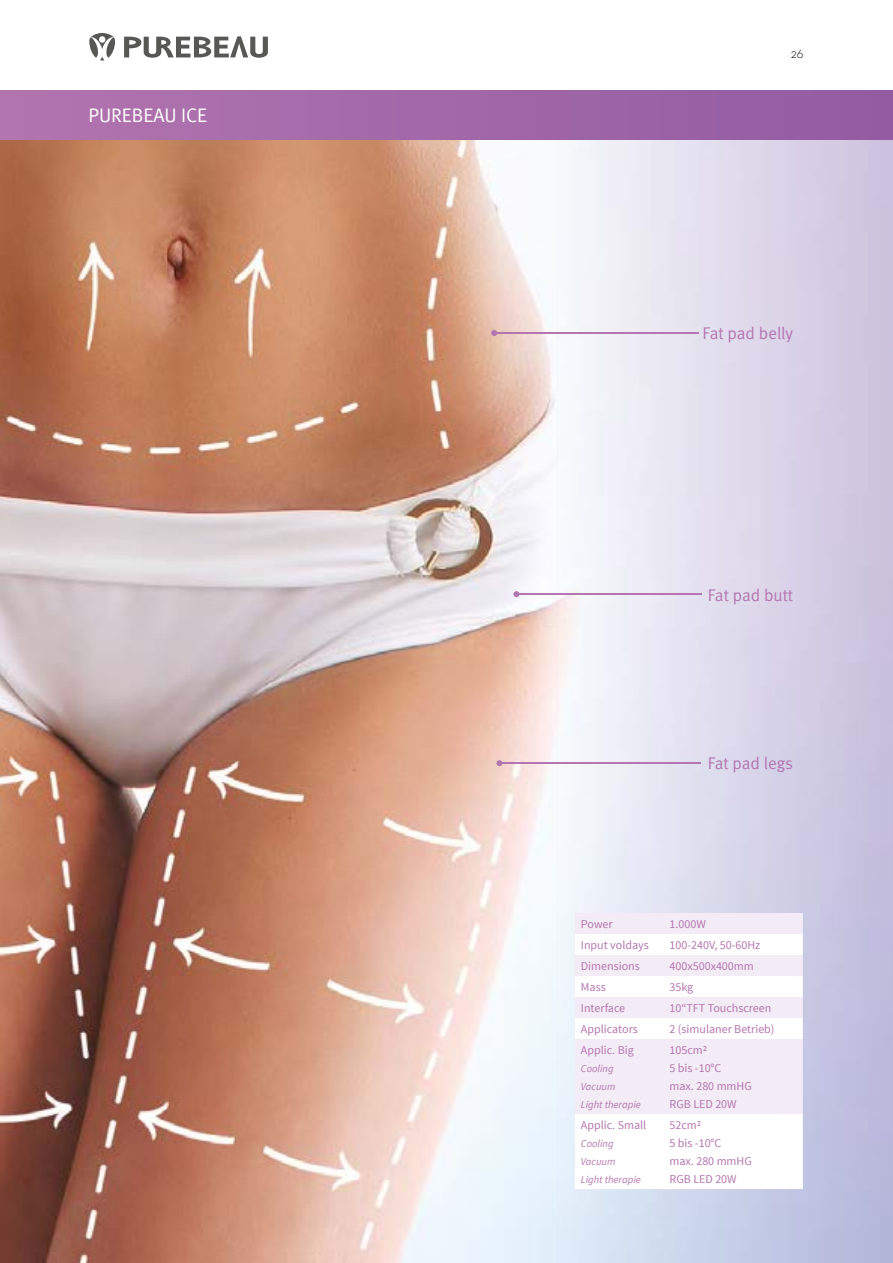
<style>
.page{position:relative;width:893px;height:1263px;background:#fff}
.page>*{position:absolute;margin:0;border:0;box-sizing:border-box;transform-origin:0 0}
.t1{font:19.5px "Meta Normal";color:#fff}
.t2{font:16.95px "Meta Normal";letter-spacing:-.005em;color:#b476b0}
.t3{font:300 13.5px "Neutraface Text";color:#000}
.t4{font:12px/18px "Source Sans Pro";color:#b476b0}
.t5{font:italic 10.5px/18px "Source Sans Pro";color:#b476b0}
</style>
<div class="page">
<img style="left:0;top:139px;width:557px;height:1124px">
<img style="left:557px;top:139px;width:336px;height:1124px">
<div style="left:0;top:90px;width:893px;height:49px;background:linear-gradient(to right,#b274af,#925ba1)"></div>
<hr style="left:494px;top:332px;width:204px;height:2px;background:#b476b0">
<svg style="left:491px;top:330px;width:6px;height:6px"></svg>
<hr style="left:516px;top:593px;width:186px;height:2px;background:#b476b0">
<svg style="left:513px;top:591px;width:6px;height:6px"></svg>
<hr style="left:499px;top:762px;width:202px;height:2px;background:#b476b0">
<svg style="left:496px;top:760px;width:6px;height:6px"></svg>
<svg style="left:89px;top:33px;width:26px;height:28px"></svg>
<svg style="left:124px;top:36px;width:144px;height:22px"></svg>
<div style="left:575px;top:913px;width:228px;height:201px;background:#f3ebf6"></div>
<svg style="left:575px;top:934px;width:228px;height:105px"></svg>
<svg style="left:575px;top:1114px;width:228px;height:75px"></svg>
<h1 class="t1" style="left:89px;top:104px;width:120px">PUREBEAU ICE</h1>
<p class="t3" style="left:791px;top:45px;width:14px">26</p>
<h2 class="t2" style="left:703px;top:323px;width:92px">Fat pad belly</h2>
<h2 class="t2" style="left:708px;top:585px;width:87px">Fat pad butt</h2>
<h2 class="t2" style="left:708px;top:753px;width:87px">Fat pad legs</h2>
<p class="t4" style="left:581px;top:915px;width:33px">Power</p>
<p class="t4" style="left:669px;top:915px;width:38px">1.000W</p>
<p class="t4" style="left:581px;top:936px;width:69px">Input voldays</p>
<p class="t4" style="left:669px;top:936px;width:92px">100-240V, 50-60Hz</p>
<p class="t4" style="left:581px;top:957px;width:60px">Dimensions</p>
<p class="t4" style="left:669px;top:957px;width:86px">400x500x400mm</p>
<p class="t4" style="left:581px;top:978px;width:26px">Mass</p>
<p class="t4" style="left:669px;top:978px;width:25px">35kg</p>
<p class="t4" style="left:581px;top:999px;width:46px">Interface</p>
<p class="t4" style="left:669px;top:999px;width:103px">10“TFT Touchscreen</p>
<p class="t4" style="left:581px;top:1020px;width:58px">Applicators</p>
<p class="t4" style="left:669px;top:1020px;width:107px">2 (simulaner Betrieb)</p>
<p class="t4" style="left:581px;top:1041px;width:54px">Applic. Big</p>
<p class="t5" style="left:581px;top:1059px;width:61px">Cooling<br>Vacuum<br>Light therapie</p>
<p class="t4" style="left:669px;top:1041px;width:84px">105cm2<br>5 bis -10°C<br>max. 280 mmHG<br>RGB LED 20W</p>
<p class="t4" style="left:581px;top:1116px;width:67px">Applic. Small</p>
<p class="t5" style="left:581px;top:1134px;width:61px">Cooling<br>Vacuum<br>Light therapie</p>
<p class="t4" style="left:669px;top:1116px;width:84px">52cm2<br>5 bis -10°C<br>max. 280 mmHG<br>RGB LED 20W</p>
</div>
